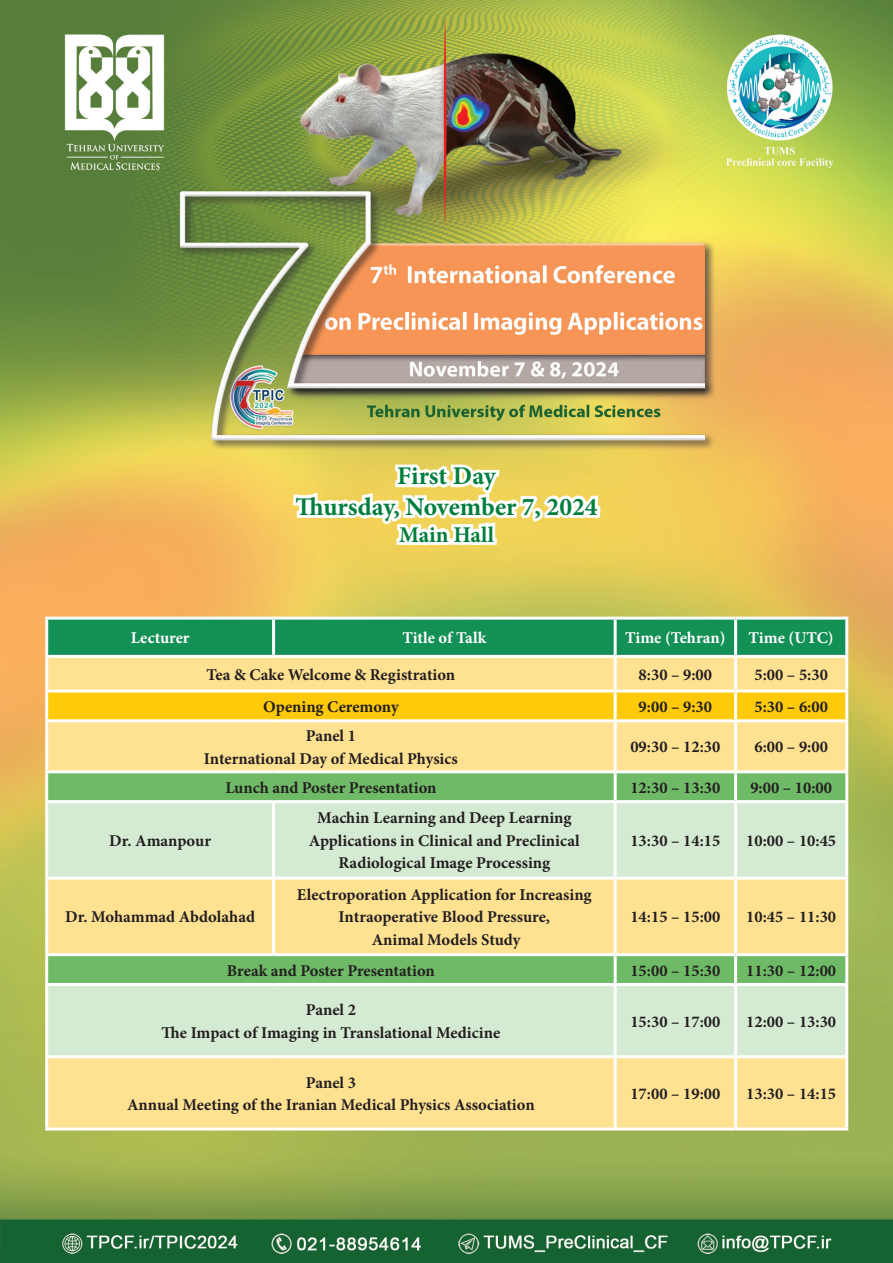
<style>
.page{position:relative;width:893px;height:1263px;background:#fff}
.page>*{position:absolute;margin:0;border:0;box-sizing:border-box;transform-origin:0 0}
.t1{font:700 25.5px "Minion Pro";color:#007e3d}
.t2{font:700 22.5px "Minion Pro";color:#007e3d}
.t3{font:700 16.5px/22.5px "Minion Pro";color:#231f20;text-align:center}
.t4{font:700 16.5px "Minion Pro";color:#fff}
</style>
<div class="page">
<img style="left:0;top:0;width:893px;height:1263px">
<div style="left:48px;top:620px;width:797px;height:35px;background:#139055"></div>
<div style="left:48px;top:658px;width:797px;height:469px;background:#ffe192"></div>
<div style="left:48px;top:692px;width:797px;height:27px;background:#feca0a"></div>
<div style="left:48px;top:773px;width:797px;height:27px;background:#6eba66"></div>
<svg style="left:48px;top:803px;width:797px;height:252px;background:#d5e2b3"></svg>
<hr style="left:45px;top:956px;width:3px;height:27px;background:#fff">
<hr style="left:614px;top:956px;width:3px;height:27px;background:#fff">
<hr style="left:734px;top:956px;width:3px;height:27px;background:#fff">
<hr style="left:845px;top:956px;width:3px;height:27px;background:#fff">
<hr style="left:45px;top:617px;width:229px;height:3px;background:#fff">
<hr style="left:45px;top:620px;width:3px;height:35px;background:#fff">
<hr style="left:274px;top:617px;width:341px;height:3px;background:#fff">
<hr style="left:272px;top:620px;width:3px;height:35px;background:#fff">
<hr style="left:615px;top:617px;width:121px;height:3px;background:#fff">
<hr style="left:614px;top:620px;width:3px;height:35px;background:#fff">
<hr style="left:736px;top:617px;width:112px;height:3px;background:#fff">
<hr style="left:734px;top:620px;width:3px;height:35px;background:#fff">
<hr style="left:845px;top:620px;width:3px;height:35px;background:#fff">
<hr style="left:45px;top:658px;width:3px;height:31px;background:#fff">
<hr style="left:45px;top:655px;width:229px;height:3px;background:#fff">
<hr style="left:274px;top:655px;width:341px;height:3px;background:#fff">
<hr style="left:615px;top:655px;width:121px;height:3px;background:#fff">
<hr style="left:736px;top:655px;width:112px;height:3px;background:#fff">
<hr style="left:614px;top:658px;width:3px;height:31px;background:#fff">
<hr style="left:734px;top:658px;width:3px;height:31px;background:#fff">
<hr style="left:845px;top:658px;width:3px;height:31px;background:#fff">
<hr style="left:45px;top:722px;width:3px;height:48px;background:#fff">
<hr style="left:614px;top:722px;width:3px;height:48px;background:#fff">
<hr style="left:734px;top:722px;width:3px;height:48px;background:#fff">
<hr style="left:845px;top:722px;width:3px;height:48px;background:#fff">
<hr style="left:45px;top:880px;width:3px;height:73px;background:#fff">
<hr style="left:272px;top:880px;width:3px;height:73px;background:#fff">
<hr style="left:614px;top:880px;width:3px;height:73px;background:#fff">
<hr style="left:734px;top:880px;width:3px;height:73px;background:#fff">
<hr style="left:845px;top:880px;width:3px;height:73px;background:#fff">
<hr style="left:45px;top:953px;width:229px;height:3px;background:#fff">
<hr style="left:274px;top:953px;width:341px;height:3px;background:#fff">
<hr style="left:615px;top:953px;width:121px;height:3px;background:#fff">
<hr style="left:736px;top:953px;width:112px;height:3px;background:#fff">
<hr style="left:45px;top:803px;width:3px;height:74px;background:#fff">
<hr style="left:272px;top:803px;width:3px;height:74px;background:#fff">
<hr style="left:614px;top:803px;width:3px;height:74px;background:#fff">
<hr style="left:734px;top:803px;width:3px;height:74px;background:#fff">
<hr style="left:845px;top:803px;width:3px;height:74px;background:#fff">
<hr style="left:45px;top:877px;width:229px;height:3px;background:#fff">
<hr style="left:274px;top:877px;width:341px;height:3px;background:#fff">
<hr style="left:615px;top:877px;width:121px;height:3px;background:#fff">
<hr style="left:736px;top:877px;width:112px;height:3px;background:#fff">
<hr style="left:45px;top:986px;width:3px;height:69px;background:#fff">
<hr style="left:45px;top:983px;width:229px;height:3px;background:#fff">
<hr style="left:274px;top:983px;width:341px;height:3px;background:#fff">
<hr style="left:615px;top:983px;width:121px;height:3px;background:#fff">
<hr style="left:736px;top:983px;width:112px;height:3px;background:#fff">
<hr style="left:614px;top:986px;width:3px;height:69px;background:#fff">
<hr style="left:734px;top:986px;width:3px;height:69px;background:#fff">
<hr style="left:845px;top:986px;width:3px;height:69px;background:#fff">
<hr style="left:45px;top:1058px;width:3px;height:69px;background:#fff">
<hr style="left:45px;top:1055px;width:229px;height:3px;background:#fff">
<hr style="left:274px;top:1055px;width:341px;height:3px;background:#fff">
<hr style="left:615px;top:1055px;width:121px;height:3px;background:#fff">
<hr style="left:736px;top:1055px;width:112px;height:3px;background:#fff">
<hr style="left:614px;top:1058px;width:3px;height:69px;background:#fff">
<hr style="left:734px;top:1058px;width:3px;height:69px;background:#fff">
<hr style="left:845px;top:1058px;width:3px;height:69px;background:#fff">
<hr style="left:45px;top:1127px;width:229px;height:3px;background:#fff">
<hr style="left:274px;top:1127px;width:341px;height:3px;background:#fff">
<hr style="left:615px;top:1127px;width:121px;height:3px;background:#fff">
<hr style="left:736px;top:1127px;width:112px;height:3px;background:#fff">
<hr style="left:45px;top:773px;width:3px;height:27px;background:#fff">
<hr style="left:45px;top:770px;width:229px;height:3px;background:#fff">
<hr style="left:274px;top:770px;width:341px;height:3px;background:#fff">
<hr style="left:615px;top:770px;width:121px;height:3px;background:#fff">
<hr style="left:736px;top:770px;width:112px;height:3px;background:#fff">
<hr style="left:614px;top:773px;width:3px;height:27px;background:#fff">
<hr style="left:734px;top:773px;width:3px;height:27px;background:#fff">
<hr style="left:845px;top:773px;width:3px;height:27px;background:#fff">
<hr style="left:45px;top:800px;width:229px;height:3px;background:#fff">
<hr style="left:274px;top:800px;width:341px;height:3px;background:#fff">
<hr style="left:615px;top:800px;width:121px;height:3px;background:#fff">
<hr style="left:736px;top:800px;width:112px;height:3px;background:#fff">
<hr style="left:45px;top:692px;width:3px;height:27px;background:#fff">
<hr style="left:45px;top:689px;width:229px;height:3px;background:#fff">
<hr style="left:274px;top:689px;width:341px;height:3px;background:#fff">
<hr style="left:615px;top:689px;width:121px;height:3px;background:#fff">
<hr style="left:736px;top:689px;width:112px;height:3px;background:#fff">
<hr style="left:614px;top:692px;width:3px;height:27px;background:#fff">
<hr style="left:734px;top:692px;width:3px;height:27px;background:#fff">
<hr style="left:845px;top:692px;width:3px;height:27px;background:#fff">
<hr style="left:45px;top:719px;width:229px;height:3px;background:#fff">
<hr style="left:274px;top:719px;width:341px;height:3px;background:#fff">
<hr style="left:615px;top:719px;width:121px;height:3px;background:#fff">
<hr style="left:736px;top:719px;width:112px;height:3px;background:#fff">
<img style="left:290px;top:30px;width:313px;height:522px">
<p class="t1" style="left:397px;top:458px;width:100px">First Day</p>
<p class="t1" style="left:295px;top:489px;width:304px">Thursday, November 7, 2024</p>
<p class="t2" style="left:399px;top:519px;width:96px">Main Hall</p>
<p class="t4" style="left:131px;top:626px;width:60px">Lecturer</p>
<p class="t4" style="left:402px;top:626px;width:85px">Title of Talk</p>
<p class="t4" style="left:625px;top:626px;width:102px">Time (Tehran)</p>
<p class="t4" style="left:749px;top:626px;width:87px">Time (UTC)</p>
<p class="t3" style="left:207px;top:663px;width:250px">Tea &amp; Cake Welcome &amp; Registration</p>
<p class="t3" style="left:639px;top:663px;width:75px">8:30 – 9:00</p>
<p class="t3" style="left:754px;top:663px;width:75px">5:00 – 5:30</p>
<p class="t3" style="left:263px;top:695px;width:137px">Opening Ceremony</p>
<p class="t3" style="left:639px;top:695px;width:75px">9:00 – 9:30</p>
<p class="t3" style="left:754px;top:695px;width:75px">5:30 – 6:00</p>
<p class="t3" style="left:306px;top:724px;width:52px">Panel 1</p>
<p class="t3" style="left:204px;top:747px;width:255px">International Day of Medical Physics</p>
<p class="t3" style="left:630px;top:735px;width:91px">09:30 – 12:30</p>
<p class="t3" style="left:754px;top:735px;width:75px">6:00 – 9:00</p>
<p class="t3" style="left:109px;top:829px;width:103px">Dr. Amanpour</p>
<p class="t3" style="left:225px;top:776px;width:213px">Lunch and Poster Presentation</p>
<p class="t3" style="left:630px;top:776px;width:91px">12:30 – 13:30</p>
<p class="t3" style="left:750px;top:776px;width:83px">9:00 – 10:00</p>
<p class="t3" style="left:317px;top:807px;width:256px">Machin Learning and Deep Learning</p>
<p class="t3" style="left:309px;top:829px;width:272px">Applications in Clinical and Preclinical</p>
<p class="t3" style="left:338px;top:852px;width:213px">Radiological Image Processing</p>
<p class="t3" style="left:630px;top:829px;width:91px">13:30 – 14:15</p>
<p class="t3" style="left:746px;top:829px;width:91px">10:00 – 10:45</p>
<p class="t3" style="left:65px;top:906px;width:191px">Dr. Mohammad Abdolahad</p>
<p class="t3" style="left:297px;top:883px;width:296px">Electroporation Application for Increasing<br>Intraoperative Blood Pressure,</p>
<p class="t3" style="left:372px;top:928px;width:150px">Animal Models Study</p>
<p class="t3" style="left:630px;top:906px;width:91px">14:15 – 15:00</p>
<p class="t3" style="left:746px;top:906px;width:91px">10:45 – 11:30</p>
<p class="t3" style="left:227px;top:959px;width:210px">Break and Poster Presentation</p>
<p class="t3" style="left:630px;top:959px;width:91px">15:00 – 15:30</p>
<p class="t3" style="left:746px;top:959px;width:91px">11:30 – 12:00</p>
<p class="t3" style="left:306px;top:998px;width:52px">Panel 2</p>
<p class="t3" style="left:162px;top:1021px;width:340px">The Impact of Imaging in Translational Medicine</p>
<p class="t3" style="left:630px;top:1010px;width:91px">15:30 – 17:00</p>
<p class="t3" style="left:746px;top:1010px;width:91px">12:00 – 13:30</p>
<p class="t3" style="left:306px;top:1071px;width:52px">Panel 3</p>
<p class="t3" style="left:127px;top:1093px;width:409px">Annual Meeting of the Iranian Medical Physics Association</p>
<p class="t3" style="left:630px;top:1082px;width:91px">17:00 – 19:00</p>
<p class="t3" style="left:746px;top:1082px;width:91px">13:30 – 14:15</p>
</div>
